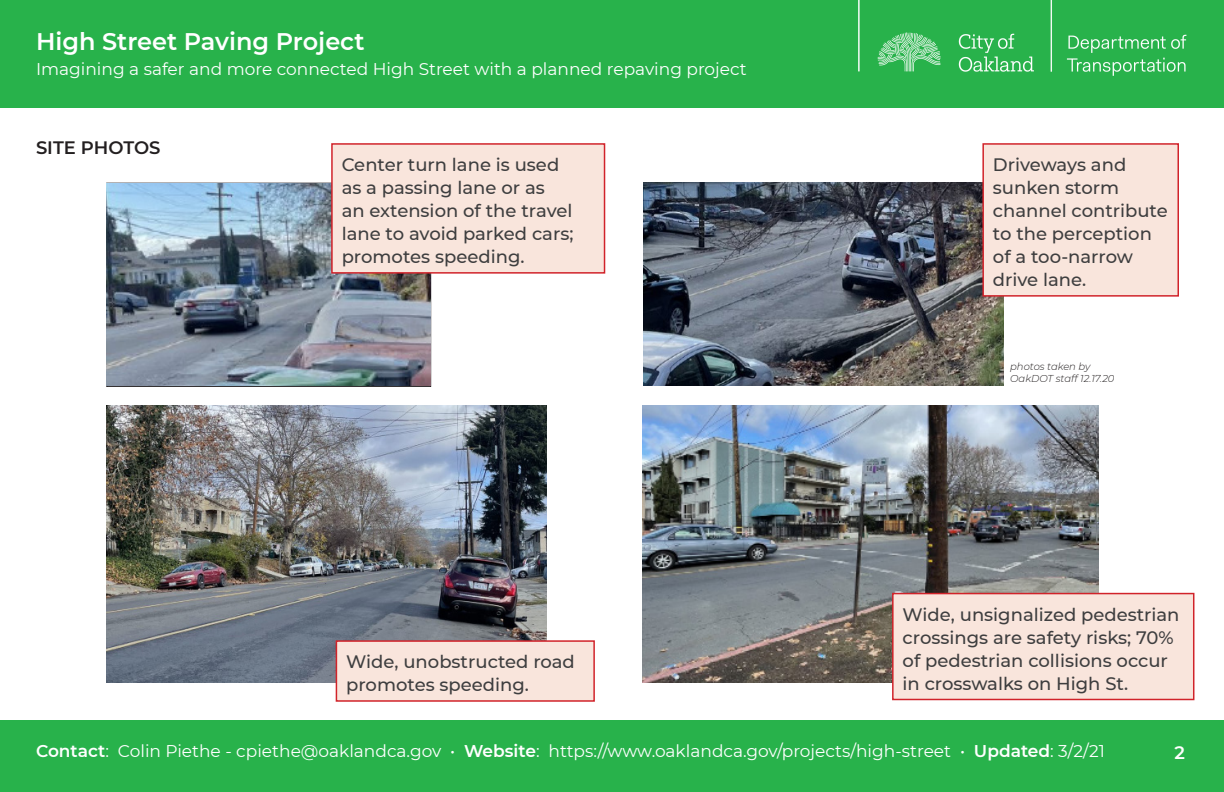
<style>
.page{position:relative;width:1224px;height:792px;background:#fff}
.page>*{position:absolute;margin:0;border:0;box-sizing:border-box;transform-origin:0 0}
.t1{font:600 24px "Montserrat";color:#fff}
.Callout_text{font:500 18px/23px "Montserrat";color:#3e3e3f}
.Header_1{font:600 18px "Montserrat";color:#231f20}
.t2{font:600 18px "Montserrat";color:#fff}
.t3{font:17px "Montserrat";color:#fff}
.Citation{font:italic 300 10px/12px "Montserrat";color:#231f20}
.s1{font-weight:600}
</style>
<div class="page">
<div style="left:0;top:0;width:1224px;height:108px;background:#28b24b"></div>
<div style="left:0;top:720px;width:1224px;height:72px;background:#28b24b"></div>
<img style="left:858px;top:0;width:328px;height:76px">
<img style="left:107px;top:184px;width:323px;height:202px">
<div style="left:332px;top:144px;width:273px;height:129px;background:#f9e5dc"></div>
<div style="left:331px;top:143px;width:274px;height:131px;border:2px solid #d1232a"></div>
<img style="left:643px;top:183px;width:361px;height:203px">
<div style="left:983px;top:144px;width:195px;height:152px;background:#f9e5dc"></div>
<div style="left:982px;top:143px;width:197px;height:154px;border:2px solid #d1232a"></div>
<img style="left:106px;top:406px;width:441px;height:276px">
<img style="left:642px;top:406px;width:457px;height:276px">
<div style="left:893px;top:594px;width:301px;height:105px;background:#f9e5dc"></div>
<div style="left:892px;top:593px;width:302px;height:107px;border:2px solid #d1232a"></div>
<div style="left:336px;top:641px;width:258px;height:60px;background:#f9e5dc"></div>
<div style="left:336px;top:640px;width:259px;height:62px;border:2px solid #d1232a"></div>
<h1 class="t1" style="left:36px;top:25px;width:330px">High Street Paving Project</h1>
<p class="t3" style="left:36px;top:57px;width:712px">Imagining a safer and more connected High Street with a planned repaving project</p>
<p class="Header_1" style="left:36px;top:135px;width:126px">SITE PHOTOS</p>
<p class="Callout_text" style="left:342px;top:153px;width:233px">Center turn lane is used as a passing lane or as<br>an extension of the travel lane to avoid parked cars; promotes speeding.</p>
<p class="Callout_text" style="left:993px;top:153px;width:176px">Driveways and sunken storm channel contribute to the perception of a too-narrow drive lane.</p>
<p class="Callout_text" style="left:346px;top:650px;width:230px">Wide, unobstructed road promotes speeding.</p>
<p class="Citation" style="left:1010px;top:360px;width:106px">photos taken by<br>OakDOT staff 12.17.20</p>
<p class="Callout_text" style="left:903px;top:602px;width:278px">Wide, unsignalized pedestrian crossings are safety risks; 70% of pedestrian collisions occur in crosswalks on High St.</p>
<p class="t3" style="left:36px;top:740px;width:1070px"><span class="s1">Contact</span>: Colin Piethe - cpiethe@oaklandca.gov • <span class="s1">Website</span>: https://www.oaklandca.gov/projects/high-street • <span class="s1">Updated</span>: 3/2/21</p>
<p class="t2" style="left:1174px;top:740px;width:12px">2</p>
</div>
